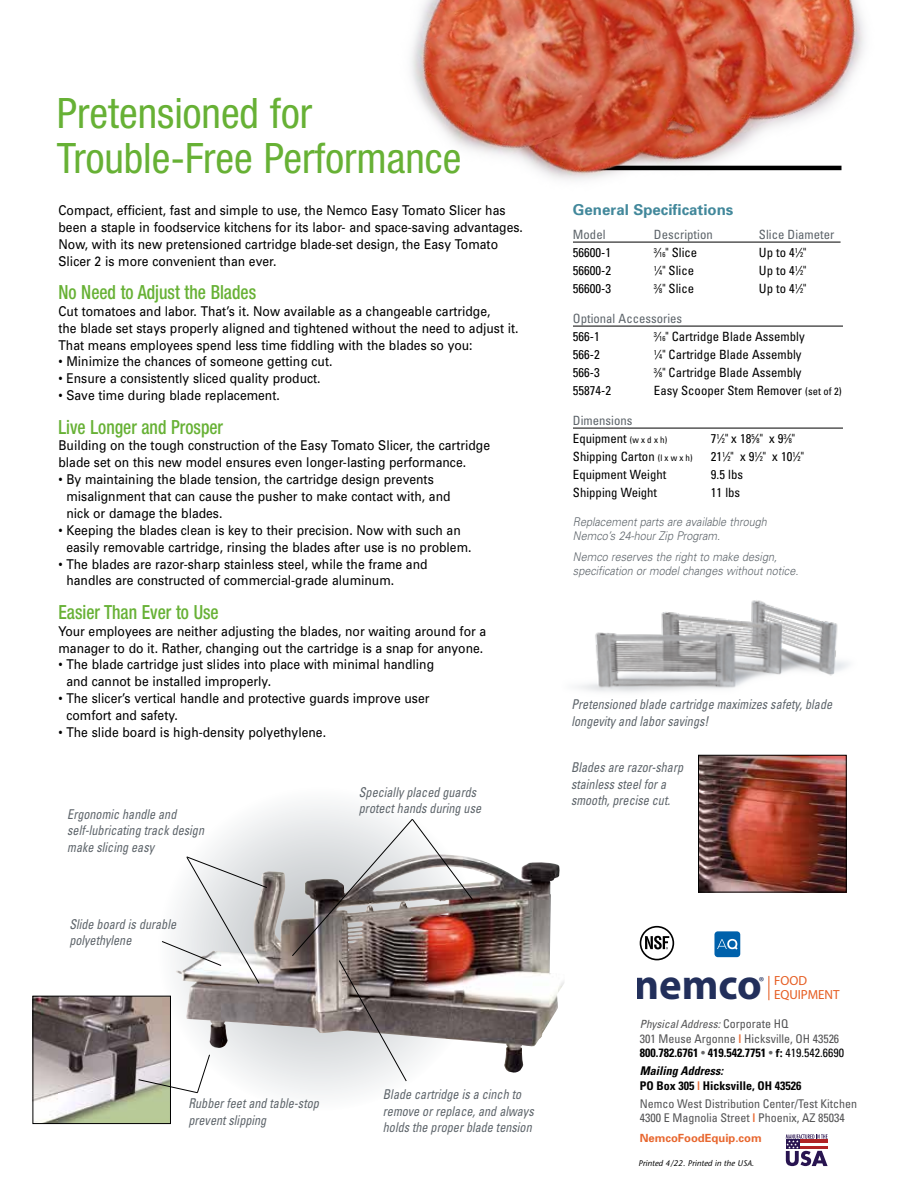
<style>
.page{position:relative;width:918px;height:1188px;background:#fff}
.page>*{position:absolute;margin:0;border:0;box-sizing:border-box;transform-origin:0 0}
.t1{font:700 43.35px "Myriad Pro";color:#222f5b}
.t2{font:condensed 42px/45px "Helvetica Neue";color:#67b135}
.t3{font:500 condensed 19.5px "Helvetica Neue";color:#67b135;scale:.9 1}
.t4{font:700 15px "Univers";color:#42889b}
.t5{font:13.5px/16.8px "Univers";color:#000;scale:.9 1}
.t6{font:italic condensed 13.5px/16.5px "Univers";color:#5d646a;scale:.9 1}
.t7{font:13.2px/13.6px "Myriad Pro";color:#e65d22}
.t8{font:13.2px "Myriad Pro";color:#222f5b}
.t9{font:condensed 12.75px "Univers";color:#000}
.t10{font:condensed 12.75px/18px "Univers";color:#5d646a}
.t11{font:condensed 12px/14.5px "Univers";color:#545455}
.t12{font:italic 300 12px/13.8px "Univers";color:#5d646a;scale:.9 1}
.t13{font:700 condensed 12px/15px "Univers";color:#000}
.t14{font:italic condensed 11.25px "Univers";color:#545455}
.t15{font:700 11.25px "Univers";color:#e8672f}
.t16{font:italic 8.25px "Stone Sans";color:#000}
.s1{font-size:7.05px}
.s2{font-size:10.5px}
.s3{color:#000}
.s4{font-size:9px;color:#000}
.s5{font-size:9px}
.s6{font-style:normal;font-size:12px}
.s7{font-weight:700;color:#e8672f}
.s8{font-weight:700;color:#000}
.s9{color:#686869}
.s10{font-family:"Open Sans";font-weight:700;font-stretch:normal;font-size:10.5px;color:#000}
.s11{font-style:italic}
.s12{color:#e8672f}
</style>
<div class="page">
<svg style="left:158px;top:788px;width:323px;height:323px"></svg>
<div style="left:714px;top:931px;width:26px;height:26px;background:#0061ab;border-radius:3px"></div>
<svg style="left:717px;top:939px;width:21px;height:11px"></svg>
<div style="left:640px;top:926px;width:34px;height:34px;border:2px solid #000;border-radius:50%"></div>
<svg style="left:645px;top:936px;width:24px;height:13px"></svg>
<img style="left:578px;top:600px;width:271px;height:93px">
<svg style="left:786px;top:1134px;width:42px;height:32px"></svg>
<svg style="left:768px;top:976px;width:1px;height:24px"></svg>
<img style="left:700px;top:757px;width:145px;height:133px">
<div style="left:698px;top:755px;width:149px;height:137px;border:1px solid #000"></div>
<img style="left:175px;top:854px;width:389px;height:219px">
<img style="left:35px;top:998px;width:134px;height:124px">
<div style="left:33px;top:996px;width:138px;height:128px;border:1px solid #000"></div>
<img style="left:411px;top:0;width:454px;height:242px">
<hr style="left:573px;top:242px;width:268px;height:1px;background:#000">
<hr style="left:573px;top:326px;width:270px;height:1px;background:#000">
<hr style="left:573px;top:428px;width:270px;height:1px;background:#000">
<svg style="left:161px;top:856px;width:107px;height:128px"></svg>
<svg style="left:291px;top:818px;width:183px;height:264px"></svg>
<svg style="left:138px;top:1054px;width:73px;height:40px"></svg>
<h2 class="t2" style="left:57px;top:90px;width:406px">Pretensioned for<br>Trouble-Free Performance</h2>
<p class="t5" style="left:59px;top:201px;width:518px">Compact, efficient, fast and simple to use, the Nemco Easy Tomato Slicer has been a staple in foodservice kitchens for its labor- and space-saving advantages.<br>Now, with its new pretensioned cartridge blade-set design, the Easy Tomato Slicer 2 is more convenient than ever.</p>
<h3 class="t3" style="left:58px;top:280px;width:221px">No Need to Adjust the Blades</h3>
<p class="t5" style="left:58px;top:302px;width:513px">Cut tomatoes and labor. That’s it. Now available as a changeable cartridge,<br>the blade set stays properly aligned and tightened without the need to adjust it.<br>That means employees spend less time fiddling with the blades so you:</p>
<p class="t5" style="left:58px;top:353px;width:306px">• Minimize the chances of someone getting cut.</p>
<p class="t5" style="left:58px;top:370px;width:293px">• Ensure a consistently sliced quality product.</p>
<p class="t5" style="left:58px;top:387px;width:247px">• Save time during blade replacement.</p>
<h3 class="t3" style="left:58px;top:415px;width:184px">Live Longer and Prosper</h3>
<p class="t5" style="left:58px;top:437px;width:481px">Building on the tough construction of the Easy Tomato Slicer, the cartridge blade set on this new model ensures even longer-lasting performance.</p>
<p class="t5" style="left:66px;top:471px;width:428px;text-indent:-8px">• By maintaining the blade tension, the cartridge design prevents misalignment that can cause the pusher to make contact with, and nick or damage the blades.</p>
<p class="t5" style="left:66px;top:521px;width:452px;text-indent:-8px">• Keeping the blades clean is key to their precision. Now with such an easily removable cartridge, rinsing the blades after use is no problem.</p>
<p class="t5" style="left:66px;top:555px;width:403px;text-indent:-8px">• The blades are razor-sharp stainless steel, while the frame and handles are constructed of commercial-grade aluminum.</p>
<h3 class="t3" style="left:58px;top:600px;width:180px">Easier Than Ever to Use</h3>
<p class="t5" style="left:58px;top:622px;width:477px">Your employees are neither adjusting the blades, nor waiting around for a manager to do it. Rather, changing out the cartridge is a snap for anyone.</p>
<p class="t5" style="left:66px;top:656px;width:410px;text-indent:-8px">• The blade cartridge just slides into place with minimal handling and cannot be installed improperly.</p>
<p class="t5" style="left:66px;top:690px;width:405px;text-indent:-8px">• The slicer’s vertical handle and protective guards improve user comfort and safety.</p>
<p class="t5" style="left:58px;top:723px;width:299px">• The slide board is high-density polyethylene.</p>
<p class="t6" style="left:67px;top:805px;width:154px">Ergonomic handle and self-lubricating track design make slicing easy</p>
<p class="t6" style="left:69px;top:915px;width:120px">Slide board is durable polyethylene</p>
<p class="t6" style="left:359px;top:784px;width:137px">Specially placed guards protect hands during use</p>
<p class="t6" style="left:188px;top:1095px;width:146px">Rubber feet and table-stop prevent slipping</p>
<p class="t6" style="left:383px;top:1086px;width:169px">Blade cartridge is a cinch to remove or replace, and always holds the proper blade tension</p>
<p class="t4" style="left:573px;top:200px;width:162px">General Specifications</p>
<p class="t10" style="left:573px;top:225px;width:34px">Model</p>
<p class="t10" style="left:654px;top:225px;width:60px">Description</p>
<p class="t10" style="left:759px;top:225px;width:77px">Slice Diameter</p>
<p class="t9" style="left:573px;top:244px;width:40px">56600-1</p>
<p class="t9" style="left:654px;top:244px;width:45px"><sup>3</sup>⁄<span class="s1">16</span>" Slice</p>
<p class="t9" style="left:759px;top:244px;width:49px">Up to 4<sup>1</sup>⁄<span class="s1">2</span>"</p>
<p class="t9" style="left:573px;top:262px;width:40px">56600-2</p>
<p class="t9" style="left:654px;top:262px;width:42px"><sup>1</sup>⁄<span class="s1">4</span>" Slice</p>
<p class="t9" style="left:759px;top:262px;width:49px">Up to 4<sup>1</sup>⁄<span class="s1">2</span>"</p>
<p class="t9" style="left:573px;top:280px;width:40px">56600-3</p>
<p class="t9" style="left:654px;top:280px;width:42px"><sup>3</sup>⁄<span class="s1">8</span>" Slice</p>
<p class="t9" style="left:759px;top:280px;width:49px">Up to 4<sup>1</sup>⁄<span class="s1">2</span>"</p>
<p class="t10" style="left:573px;top:309px;width:111px">Optional Accessories</p>
<p class="t9" style="left:573px;top:328px;width:28px">566-1</p>
<p class="t9" style="left:654px;top:328px;width:152px"><sup>3</sup>⁄<span class="s1">16</span>" Cartridge Blade Assembly</p>
<p class="t9" style="left:573px;top:346px;width:28px">566-2</p>
<p class="t9" style="left:654px;top:346px;width:149px"><sup>1</sup>⁄<span class="s1">4</span>" Cartridge Blade Assembly</p>
<p class="t9" style="left:573px;top:364px;width:28px">566-3</p>
<p class="t9" style="left:654px;top:364px;width:149px"><sup>3</sup>⁄<span class="s1">8</span>" Cartridge Blade Assembly</p>
<p class="t9" style="left:573px;top:382px;width:40px">55874-2</p>
<p class="t9" style="left:654px;top:382px;width:189px">Easy Scooper Stem Remover <span class="s2">(set of 2)</span></p>
<p class="t10" style="left:573px;top:411px;width:96px">Dimensions<br><span class="s3">Equipment</span> <span class="s4">(w x d x h)</span></p>
<p class="t9" style="left:711px;top:430px;width:86px">7<sup>1</sup>⁄<span class="s1">2</span>" x 18<sup>5</sup>⁄<span class="s1">8</span>" x 9<sup>3</sup>⁄<span class="s1">8</span>"</p>
<p class="t9" style="left:573px;top:448px;width:121px">Shipping Carton <span class="s5">(l x w x h)</span></p>
<p class="t9" style="left:711px;top:448px;width:94px">21<sup>1</sup>⁄<span class="s1">2</span>" x 9<sup>1</sup>⁄<span class="s1">2</span>" x 10<sup>1</sup>⁄<span class="s1">2</span>"</p>
<p class="t9" style="left:573px;top:466px;width:95px">Equipment Weight</p>
<p class="t9" style="left:711px;top:466px;width:34px">9.5 lbs</p>
<p class="t9" style="left:573px;top:484px;width:86px">Shipping Weight</p>
<p class="t9" style="left:711px;top:484px;width:31px">11 lbs</p>
<p class="t12" style="left:573px;top:514px;width:217px">Replacement parts are available through<br>Nemco’s 24-hour Zip Program.</p>
<p class="t12" style="left:573px;top:550px;width:252px">Nemco reserves the right to make design, specification or model changes without notice.</p>
<p class="t6" style="left:571px;top:696px;width:291px">Pretensioned blade cartridge maximizes safety, blade longevity and labor savings!</p>
<p class="t6" style="left:571px;top:759px;width:126px">Blades are razor-sharp stainless steel for a smooth, precise cut.</p>
<h1 class="t1" style="left:634px;top:960px;width:129px">nemco</h1>
<p class="t7" style="left:774px;top:974px;width:67px">FOOD<br>EQUIPMENT</p>
<p class="t8" style="left:759px;top:975px;width:7px">®</p>
<p class="t14" style="left:640px;top:1017px;width:150px">Physical Address: <span class="s6">Corporate HQ</span></p>
<p class="t11" style="left:640px;top:1031px;width:206px">301 Meuse Argonne <span class="s7">|</span> Hicksville, OH 43526<br><span class="s8">800.782.6761</span> <span class="s9">•</span> <span class="s8">419.542.7751</span> <span class="s9">•</span> <span class="s10">f:</span> <span class="s3">419.542.6690</span></p>
<p class="t13" style="left:640px;top:1063px;width:163px"><span class="s11">Mailing Address:<br></span>PO Box 305 <span class="s12">|</span> Hicksville, OH 43526</p>
<p class="t11" style="left:640px;top:1097px;width:219px;line-height:14px">Nemco West Distribution Center/Test Kitchen<br>4300 E Magnolia Street <span class="s7">|</span> Phoenix, AZ 85034</p>
<p class="t15" style="left:640px;top:1131px;width:123px">NemcoFoodEquip.com</p>
<p class="t16" style="left:639px;top:1158px;width:117px">Printed 4/22. Printed in the USA.</p>
</div>
